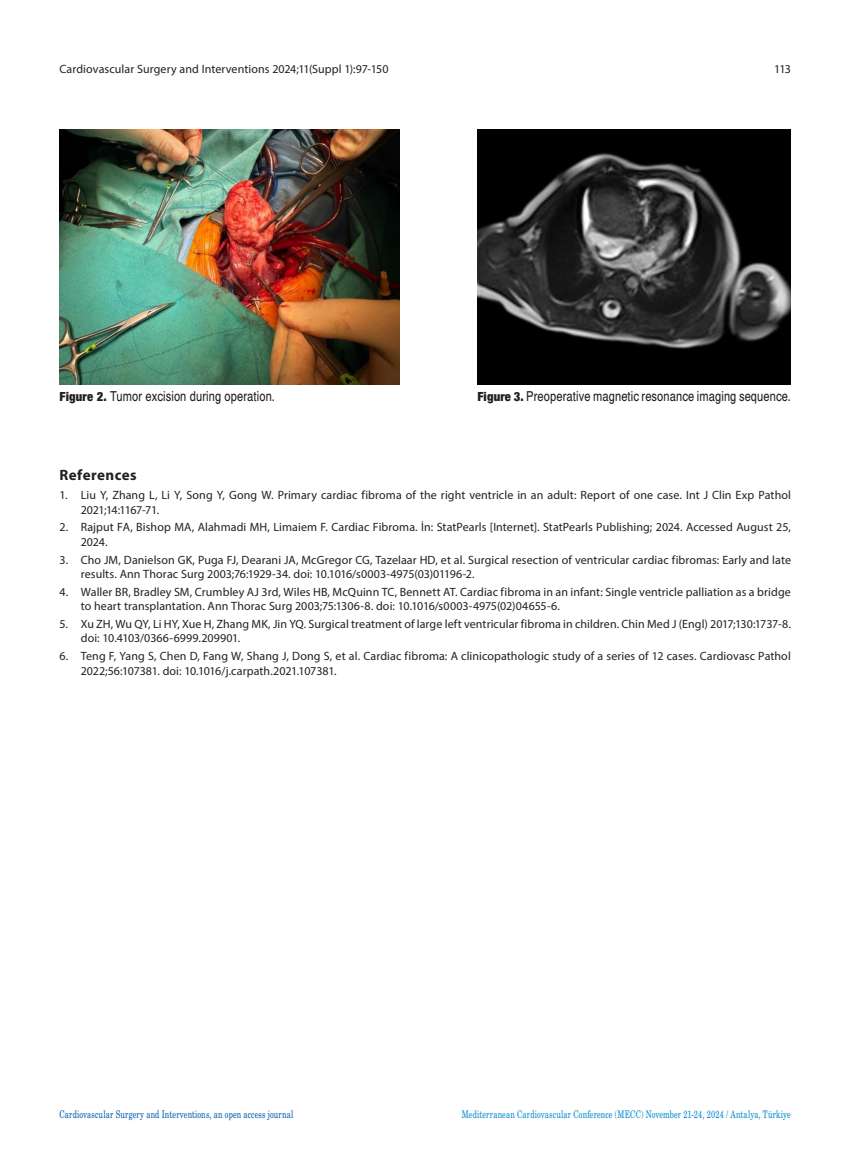
<style>
.page{position:relative;width:859px;height:1170px;background:#fff}
.page>*{position:absolute;margin:0;border:0;box-sizing:border-box;transform-origin:0 0}
._06_Bildiri_Ana_yazi{font:700 15px "Myriad Pro";letter-spacing:.025em;color:#231f20}
._09__Sekil{font:13.5px "Sans Condansed Tr";letter-spacing:.01em;color:#231f20}
._07_References{font:12px/14.4px "Myriad Pro";letter-spacing:.005em;color:#231f20}
.t1{font:10.5px "Madison Tr";letter-spacing:.015em;color:#0089cf}
.t2{font:10.5px "Madison Tr";letter-spacing:.015em;color:#015aaa}
.s1{font-family:"Sans Cond Black Tr"}
</style>
<div class="page">
<img style="left:60px;top:130px;width:340px;height:254px">
<img style="left:477px;top:130px;width:314px;height:254px">
<p class="_07_References" style="left:60px;top:61px;width:330px">Cardiovascular Surgery and Interventions 2024;11(Suppl 1):97-150</p>
<p class="_07_References" style="left:774px;top:61px;width:18px">113</p>
<p class="_09__Sekil" style="left:60px;top:388px;width:217px"><span class="s1">Figure 2.</span> Tumor excision during operation.</p>
<p class="_09__Sekil" style="left:477px;top:388px;width:315px"><span class="s1">Figure 3.</span> Preoperative magnetic resonance imaging sequence.</p>
<p class="_06_Bildiri_Ana_yazi" style="left:60px;top:465px;width:79px">References</p>
<p class="_07_References" style="left:81px;top:487px;width:712px;text-indent:-21px">1. Liu Y, Zhang L, Li Y, Song Y, Gong W. Primary cardiac fibroma of the right ventricle in an adult: Report of one case. Int J Clin Exp Pathol<br>2021;14:1167-71.</p>
<p class="_07_References" style="left:81px;top:520px;width:712px;text-indent:-21px">2. Rajput FA, Bishop MA, Alahmadi MH, Limaiem F. Cardiac Fibroma. İn: StatPearls [Internet]. StatPearls Publishing; 2024. Accessed August 25,<br>2024.</p>
<p class="_07_References" style="left:81px;top:552px;width:712px;text-indent:-21px">3. Cho JM, Danielson GK, Puga FJ, Dearani JA, McGregor CG, Tazelaar HD, et al. Surgical resection of ventricular cardiac fibromas: Early and late results. Ann Thorac Surg 2003;76:1929-34. doi: 10.1016/s0003-4975(03)01196-2.</p>
<p class="_07_References" style="left:81px;top:584px;width:711px;text-indent:-21px">4. Waller BR, Bradley SM, Crumbley AJ 3rd, Wiles HB, McQuinn TC, Bennett AT. Cardiac fibroma in an infant: Single ventricle palliation as a bridge to heart transplantation. Ann Thorac Surg 2003;75:1306-8. doi: 10.1016/s0003-4975(02)04655-6.</p>
<p class="_07_References" style="left:81px;top:616px;width:712px;text-indent:-21px">5. Xu ZH, Wu QY, Li HY, Xue H, Zhang MK, Jin YQ. Surgical treatment of large left ventricular fibroma in children. Chin Med J (Engl) 2017;130:1737-8. doi: 10.4103/0366-6999.209901.</p>
<p class="_07_References" style="left:81px;top:648px;width:712px;text-indent:-21px">6. Teng F, Yang S, Chen D, Fang W, Shang J, Dong S, et al. Cardiac fibroma: A clinicopathologic study of a series of 12 cases. Cardiovasc Pathol<br>2022;56:107381. doi: 10.1016/j.carpath.2021.107381.</p>
<p class="t2" style="left:60px;top:1107px;width:235px">Cardiovascular Surgery and Interventions, an open access journal</p>
<p class="t1" style="left:462px;top:1107px;width:331px">Mediterranean Cardiovascular Conference (MECC) November 21-24, 2024 / Antalya, Türkiye</p>
</div>
